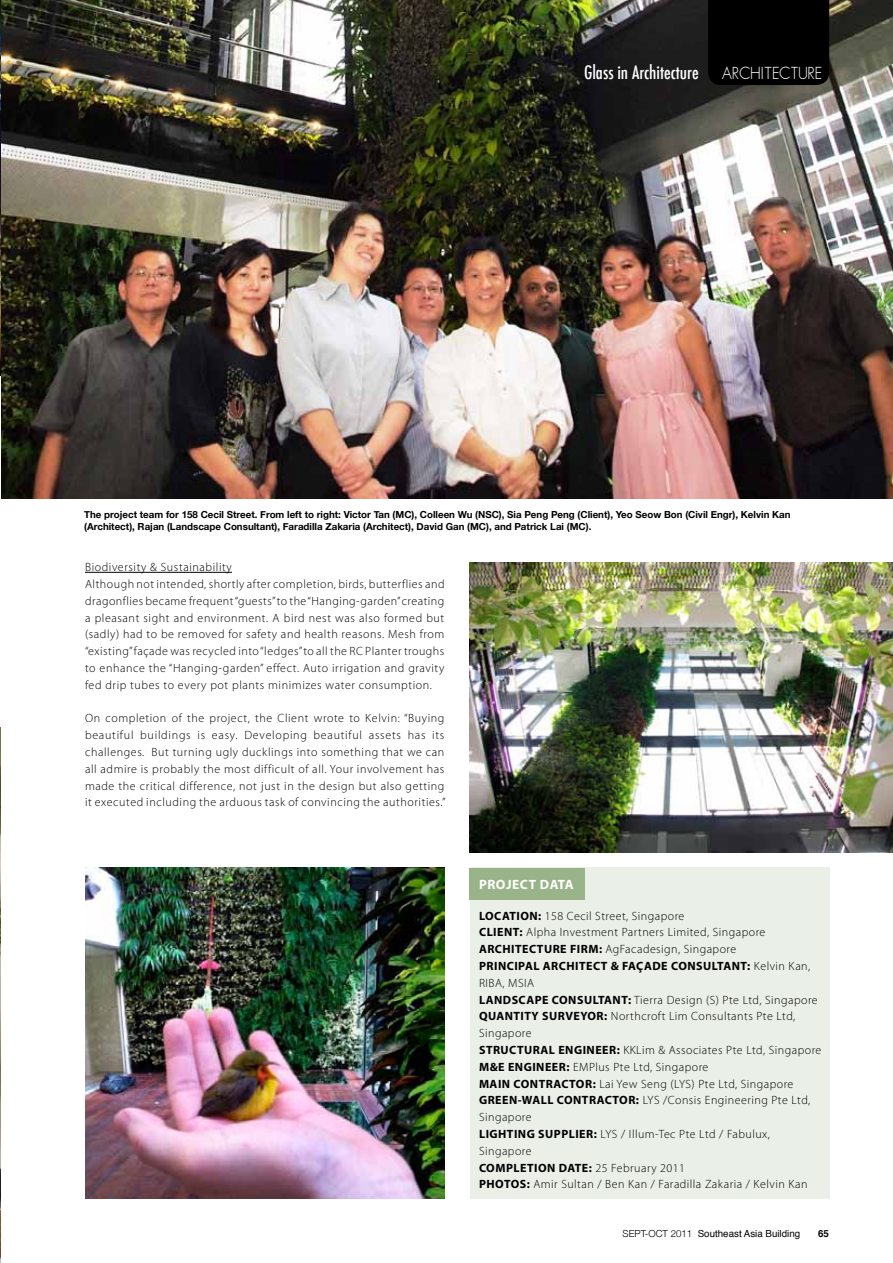
<style>
.page{position:relative;width:893px;height:1263px;background:#fff}
.page>*{position:absolute;margin:0;border:0;box-sizing:border-box;transform-origin:0 0}
.t1{font:500 condensed 18px "Futura";color:#fff}
.t2{font:300 16.5px "Futura";color:#fff;scale:.95 1}
.t3{font:700 13.5px "Myriad Pro";letter-spacing:.04em;color:#fff}
.t4{font:300 12px/16.8px "Myriad Pro";letter-spacing:.04em;color:#000}
.t5{font:700 9.75px/11.7px "Helvetica Neue";color:#000}
.t6{font:9.75px "Helvetica";color:#000}
.t7{font:700 9.75px "Helvetica";color:#000}
.s1{font-weight:700}
.s2{font-family:"Helvetica Neue";font-weight:300}
</style>
<div class="page">
<img style="left:0;top:728px;width:1px;height:535px">
<img style="left:1px;top:0;width:892px;height:499px">
<img style="left:0;top:0;width:1px;height:375px">
<img style="left:470px;top:562px;width:423px;height:290px">
<div style="left:708px;top:0;width:121px;height:85px;background:#000"></div>
<img style="left:85px;top:867px;width:359px;height:332px">
<div style="left:470px;top:867px;width:359px;height:332px;background:#eaf0e7"></div>
<div style="left:469px;top:868px;width:115px;height:32px;background:#9ab489"></div>
<hr style="left:85px;top:572px;width:147px;height:1px;background:#000">
<h1 class="t1" style="left:584px;top:62px;width:116px">Glass in Architecture</h1>
<h2 class="t2" style="left:722px;top:63px;width:107px">ARCHITECTURE</h2>
<p class="t5" style="left:84px;top:509px;width:708px">The project team for 158 Cecil Street. From left to right: Victor Tan (MC), Colleen Wu (NSC), Sia Peng Peng (Client), Yeo Seow Bon (Civil Engr), Kelvin Kan (Architect), Rajan (Landscape Consultant), Faradilla Zakaria (Architect), David Gan (MC), and Patrick Lai (MC).</p>
<p class="t4" style="left:85px;top:560px;width:361px">Biodiversity &amp; Sustainability<br>Although not intended, shortly after completion, birds, butterflies and dragonflies became frequent “guests” to the “Hanging-garden” creating a pleasant sight and environment. A bird nest was also formed but (sadly) had to be removed for safety and health reasons. Mesh from “existing” façade was recycled into “ledges” to all the RC Planter troughs to enhance the “Hanging-garden” effect. Auto irrigation and gravity fed drip tubes to every pot plants minimizes water consumption.</p>
<p class="t4" style="left:85px;top:711px;width:362px;text-align:justify">On completion of the project, the Client wrote to Kelvin: “Buying beautiful buildings is easy. Developing beautiful assets has its challenges. But turning ugly ducklings into something that we can all admire is probably the most difficult of all. Your involvement has made the critical difference, not just in the design but also getting it executed including the arduous task of convincing the authorities.”</p>
<p class="t3" style="left:479px;top:880px;width:96px">PROJECT DATA</p>
<p class="t4" style="left:479px;top:908px;width:344px"><span class="s1">LOCATION:</span> 158 Cecil Street, Singapore<br><span class="s1">CLIENT:</span> Alpha Investment Partners Limited, Singapore <span class="s1">ARCHITECTURE FIRM:</span> AgFacadesign, Singapore<br><span class="s1">PRINCIPAL ARCHITECT &amp; FAÇADE CONSULTANT:</span> Kelvin Kan, RIBA, MSIA<br><span class="s1">LANDSCAPE CONSULTANT:</span> Tierra Design (S) Pte Ltd, Singapore <span class="s1">QUANTITY SURVEYOR:</span> Northcroft Lim Consultants Pte Ltd, Singapore<br><span class="s1">STRUCTURAL ENGINEER:</span> KKLim &amp; Associates Pte Ltd, Singapore <span class="s1">M&amp;E ENGINEER:</span> EMPlus Pte Ltd, Singapore<br><span class="s1">MAIN CONTRACTOR:</span> Lai Yew Seng (LYS) Pte Ltd, Singapore <span class="s1">GREEN-WALL CONTRACTOR:</span> LYS /Consis Engineering Pte Ltd, Singapore<br><span class="s1">LIGHTING SUPPLIER:</span> LYS / Illum-Tec Pte Ltd / Fabulux, Singapore<br><span class="s1">COMPLETION DATE:</span> 25 February 2011<br><span class="s1">PHOTOS:</span> Amir Sultan / Ben Kan / Faradilla Zakaria / Kelvin Kan</p>
<p class="t6" style="left:623px;top:1230px;width:179px"><span class="s2">SEPT-OCT 2011</span> Southeast Asia Building</p>
<p class="t7" style="left:818px;top:1228px;width:12px">65</p>
</div>
